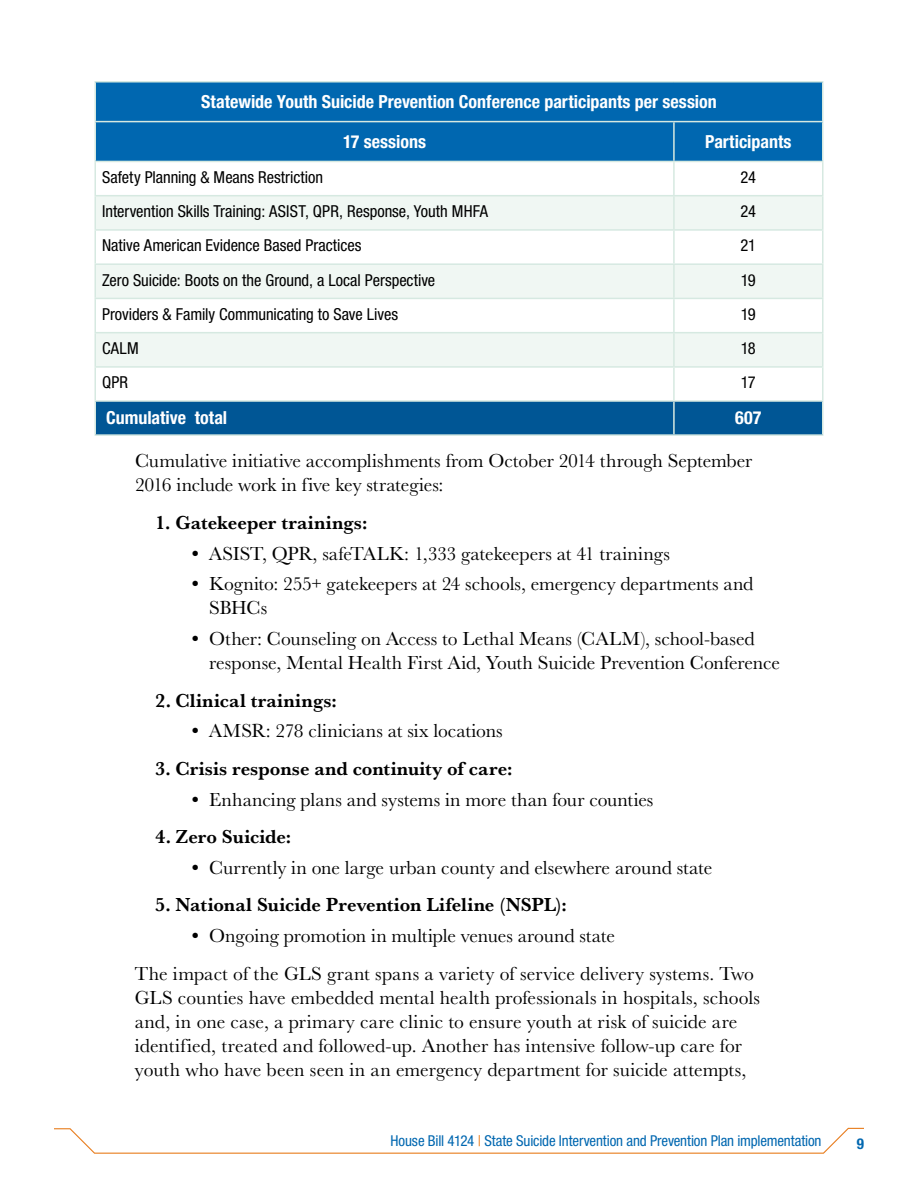
<style>
.page{position:relative;width:918px;height:1188px;background:#fff}
.page>*{position:absolute;margin:0;border:0;box-sizing:border-box;transform-origin:0 0}
.t1{font:19.5px/24px "Baskerville URW";color:#000}
.t2{font:700 19.5px "Baskerville URW";letter-spacing:.005em;color:#000}
.t3{font:700 condensed 18px "Helvetica Neue LT Std";color:#fff}
.t4{font:condensed 16.5px "Helvetica Neue LT Std";color:#000}
.t5{font:condensed 15px "Helvetica Neue LT Std";letter-spacing:-.01em;color:#0067b0}
.t6{font:700 condensed 15px "Helvetica Neue LT Std";color:#0067b0}
.s1{color:#e87d1e}
</style>
<div class="page">
<svg style="left:54px;top:1127px;width:810px;height:27px"></svg>
<div style="left:96px;top:82px;width:726px;height:79px;background:#0067b0"></div>
<svg style="left:96px;top:196px;width:726px;height:170px;fill:#f0f7f3"></svg>
<div style="left:96px;top:402px;width:726px;height:32px;background:#005695"></div>
<hr style="left:94px;top:81px;width:580px;height:1px;background:#d6e9e1">
<hr style="left:94px;top:82px;width:2px;height:39px;background:#d6e9e1">
<hr style="left:674px;top:81px;width:150px;height:1px;background:#d6e9e1">
<hr style="left:822px;top:82px;width:2px;height:39px;background:#d6e9e1">
<hr style="left:94px;top:121px;width:580px;height:1px;background:#d6e9e1">
<hr style="left:94px;top:122px;width:2px;height:39px;background:#d6e9e1">
<hr style="left:674px;top:121px;width:150px;height:1px;background:#d6e9e1">
<hr style="left:673px;top:122px;width:2px;height:39px;background:#d6e9e1">
<hr style="left:822px;top:122px;width:2px;height:39px;background:#d6e9e1">
<hr style="left:94px;top:161px;width:580px;height:1px;background:#d6e9e1">
<hr style="left:674px;top:161px;width:150px;height:1px;background:#d6e9e1">
<hr style="left:94px;top:162px;width:2px;height:33px;background:#d6e9e1">
<hr style="left:673px;top:162px;width:2px;height:33px;background:#d6e9e1">
<hr style="left:822px;top:162px;width:2px;height:33px;background:#d6e9e1">
<hr style="left:94px;top:195px;width:580px;height:1px;background:#d6e9e1">
<hr style="left:94px;top:196px;width:2px;height:33px;background:#d6e9e1">
<hr style="left:674px;top:195px;width:150px;height:1px;background:#d6e9e1">
<hr style="left:673px;top:196px;width:2px;height:33px;background:#d6e9e1">
<hr style="left:822px;top:196px;width:2px;height:33px;background:#d6e9e1">
<hr style="left:94px;top:229px;width:580px;height:2px;background:#d6e9e1">
<hr style="left:94px;top:231px;width:2px;height:32px;background:#d6e9e1">
<hr style="left:674px;top:229px;width:150px;height:2px;background:#d6e9e1">
<hr style="left:673px;top:231px;width:2px;height:32px;background:#d6e9e1">
<hr style="left:822px;top:231px;width:2px;height:32px;background:#d6e9e1">
<hr style="left:94px;top:263px;width:580px;height:2px;background:#d6e9e1">
<hr style="left:94px;top:265px;width:2px;height:33px;background:#d6e9e1">
<hr style="left:674px;top:263px;width:150px;height:2px;background:#d6e9e1">
<hr style="left:673px;top:265px;width:2px;height:33px;background:#d6e9e1">
<hr style="left:822px;top:265px;width:2px;height:33px;background:#d6e9e1">
<hr style="left:94px;top:298px;width:580px;height:1px;background:#d6e9e1">
<hr style="left:94px;top:299px;width:2px;height:33px;background:#d6e9e1">
<hr style="left:674px;top:298px;width:150px;height:1px;background:#d6e9e1">
<hr style="left:673px;top:299px;width:2px;height:33px;background:#d6e9e1">
<hr style="left:822px;top:299px;width:2px;height:33px;background:#d6e9e1">
<hr style="left:94px;top:332px;width:580px;height:1px;background:#d6e9e1">
<hr style="left:94px;top:333px;width:2px;height:33px;background:#d6e9e1">
<hr style="left:674px;top:332px;width:150px;height:1px;background:#d6e9e1">
<hr style="left:673px;top:333px;width:2px;height:33px;background:#d6e9e1">
<hr style="left:822px;top:333px;width:2px;height:33px;background:#d6e9e1">
<hr style="left:94px;top:366px;width:580px;height:2px;background:#d6e9e1">
<hr style="left:94px;top:368px;width:2px;height:32px;background:#d6e9e1">
<hr style="left:674px;top:366px;width:150px;height:2px;background:#d6e9e1">
<hr style="left:673px;top:368px;width:2px;height:32px;background:#d6e9e1">
<hr style="left:822px;top:368px;width:2px;height:32px;background:#d6e9e1">
<hr style="left:94px;top:400px;width:580px;height:2px;background:#d6e9e1">
<hr style="left:94px;top:402px;width:2px;height:32px;background:#d6e9e1">
<hr style="left:674px;top:400px;width:150px;height:2px;background:#d6e9e1">
<hr style="left:673px;top:402px;width:2px;height:32px;background:#d6e9e1">
<hr style="left:822px;top:402px;width:2px;height:32px;background:#d6e9e1">
<hr style="left:94px;top:434px;width:580px;height:2px;background:#d6e9e1">
<hr style="left:674px;top:434px;width:150px;height:2px;background:#d6e9e1">
<p class="t3" style="left:201px;top:91px;width:517px">Statewide Youth Suicide Prevention Conference participants per session</p>
<p class="t3" style="left:343px;top:131px;width:84px">17 sessions</p>
<p class="t3" style="left:705px;top:131px;width:88px">Participants</p>
<p class="t4" style="left:102px;top:168px;width:223px">Safety Planning &amp; Means Restriction</p>
<p class="t4" style="left:741px;top:168px;width:17px">24</p>
<p class="t4" style="left:102px;top:202px;width:388px">Intervention Skills Training: ASIST, QPR, Response, Youth MHFA</p>
<p class="t4" style="left:741px;top:202px;width:17px">24</p>
<p class="t4" style="left:102px;top:236px;width:261px">Native American Evidence Based Practices</p>
<p class="t4" style="left:740px;top:236px;width:17px">21</p>
<p class="t4" style="left:102px;top:270px;width:335px">Zero Suicide: Boots on the Ground, a Local Perspective</p>
<p class="t4" style="left:741px;top:270px;width:17px">19</p>
<p class="t4" style="left:102px;top:305px;width:298px">Providers &amp; Family Communicating to Save Lives</p>
<p class="t4" style="left:741px;top:305px;width:17px">19</p>
<p class="t4" style="left:102px;top:339px;width:38px">CALM</p>
<p class="t4" style="left:741px;top:339px;width:17px">18</p>
<p class="t4" style="left:102px;top:373px;width:28px">QPR</p>
<p class="t4" style="left:741px;top:373px;width:16px">17</p>
<p class="t3" style="left:106px;top:406px;width:122px">Cumulative total</p>
<p class="t3" style="left:735px;top:406px;width:28px">607</p>
<p class="t1" style="left:135px;top:449px;width:619px">Cumulative initiative accomplishments from October 2014 through September<br>2016 include work in five key strategies:</p>
<p class="t2" style="left:155px;top:511px;width:214px">1. Gatekeeper trainings:</p>
<p class="t1" style="left:189px;top:541px;width:482px">• ASIST, QPR, safeTALK: 1,333 gatekeepers at 41 trainings</p>
<p class="t1" style="left:209px;top:572px;width:546px;text-indent:-20px">• Kognito: 255+ gatekeepers at 24 schools, emergency departments and<br>SBHCs</p>
<p class="t1" style="left:209px;top:627px;width:572px;text-indent:-20px">• Other: Counseling on Access to Lethal Means (CALM), school-based response, Mental Health First Aid, Youth Suicide Prevention Conference</p>
<p class="t2" style="left:155px;top:689px;width:183px">2. Clinical trainings:</p>
<p class="t1" style="left:189px;top:719px;width:315px">• AMSR: 278 clinicians at six locations</p>
<p class="t2" style="left:155px;top:757px;width:359px">3. Crisis response and continuity of care:</p>
<p class="t1" style="left:189px;top:787px;width:466px">• Enhancing plans and systems in more than four counties</p>
<p class="t2" style="left:155px;top:825px;width:138px">4. Zero Suicide:</p>
<p class="t1" style="left:189px;top:856px;width:525px">• Currently in one large urban county and elsewhere around state</p>
<p class="t2" style="left:155px;top:894px;width:413px">5. National Suicide Prevention Lifeline (NSPL):</p>
<p class="t1" style="left:135px;top:917px;width:621px;line-height:37.5px;text-indent:54px">• Ongoing promotion in multiple venues around state<br>The impact of the GLS grant spans a variety of service delivery systems. Two</p>
<p class="t1" style="left:135px;top:985px;width:627px">GLS counties have embedded mental health professionals in hospitals, schools and, in one case, a primary care clinic to ensure youth at risk of suicide are identified, treated and followed-up. Another has intensive follow-up care for youth who have been seen in an emergency department for suicide attempts,</p>
<p class="t5" style="left:391px;top:1132px;width:433px">House Bill 4124 <span class="s1">|</span> State Suicide Intervention and Prevention Plan implementation</p>
<p class="t6" style="left:857px;top:1135px;width:9px">9</p>
</div>
